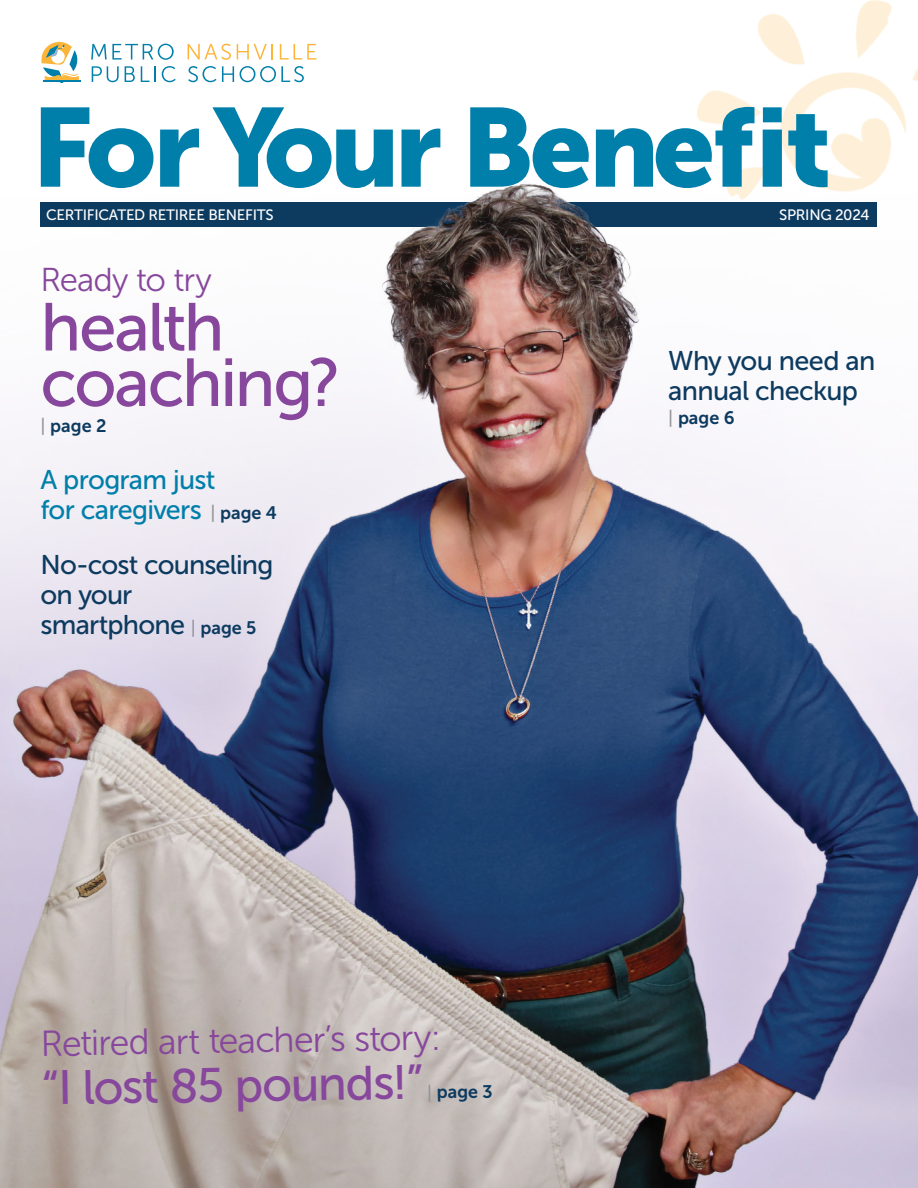
<style>
.page{position:relative;width:918px;height:1188px;background:#fff}
.page>*{position:absolute;margin:0;border:0;box-sizing:border-box;transform-origin:0 0}
.t1{font:111px "Museo Sans 900";letter-spacing:-.04em;color:#007faa}
.t2{font:67.5px/55.5px "Museo Sans 500";letter-spacing:-.035em;color:#87479c}
.t3{font:48px "Museo Sans 500";color:#87479c}
.t4{font:36px "Museo Sans 300";color:#87479c}
.t5{font:33px "Museo Sans 300";letter-spacing:-.03em;color:#87479c}
.t6{font:27px/30px "Museo Sans 500";letter-spacing:-.03em;color:#0d3a5f}
.t7{font:27px/30px "Museo Sans 500";letter-spacing:-.025em;color:#007faa}
.t8{font:18px "Museo Sans 700";color:#0d3a5f}
.t9{font:15px "Museo Sans 500";letter-spacing:-.02em;color:#fff}
.s1{font-family:"Museo Sans 500";color:#939598}
.s2{font-size:18px;color:#939598}
.s3{font-family:"Museo Sans 700";font-size:18px;color:#0d3a5f}
.s4{font-family:"Museo Sans 700";font-size:18px}
</style>
<div class="page">
<img style="left:0;top:476px;width:918px;height:712px">
<img style="left:762px;top:0;width:156px;height:192px">
<svg style="left:0;top:18px;width:762px;height:462px"></svg>
<svg style="left:91px;top:44px;width:83px;height:16px"></svg>
<svg style="left:188px;top:44px;width:43px;height:16px"></svg>
<svg style="left:237px;top:44px;width:36px;height:16px"></svg>
<svg style="left:280px;top:44px;width:36px;height:16px"></svg>
<svg style="left:92px;top:66px;width:27px;height:16px"></svg>
<svg style="left:125px;top:66px;width:10px;height:16px"></svg>
<svg style="left:141px;top:66px;width:15px;height:16px"></svg>
<svg style="left:162px;top:66px;width:14px;height:16px"></svg>
<svg style="left:188px;top:66px;width:28px;height:16px"></svg>
<svg style="left:222px;top:66px;width:12px;height:16px"></svg>
<svg style="left:240px;top:66px;width:64px;height:16px"></svg>
<svg style="left:41px;top:42px;width:39px;height:41px"></svg>
<svg style="left:40px;top:202px;width:837px;height:25px;fill:#0d3a5f"></svg>
<h1 class="t1" style="left:32px;top:85px;width:802px">For Your Benefit</h1>
<p class="t9" style="left:46px;top:206px;width:229px">CERTIFICATED RETIREE BENEFITS</p>
<p class="t9" style="left:779px;top:206px;width:92px">SPRING 2024</p>
<p class="t5" style="left:40px;top:261px;width:173px">Ready to try</p>
<h2 class="t2" style="left:40px;top:300px;width:302px">health coaching?</h2>
<p class="t8" style="left:40px;top:415px;width:67px"><span class="s1">|</span> page 2</p>
<p class="t7" style="left:40px;top:464px;width:238px">A program just<br>for caregivers <span class="s2">|</span> <span class="s3">page 4</span></p>
<p class="t6" style="left:40px;top:550px;width:235px">No-cost counseling on your smartphone <span class="s2">|</span> <span class="s4">page 5</span></p>
<h3 class="t4" style="left:40px;top:1024px;width:402px;rotate:-1deg">Retired art teacher’s story:</h3>
<h3 class="t3" style="left:41px;top:1062px;width:384px;rotate:-1deg">“I lost 85 pounds!”</h3>
<p class="t8" style="left:427px;top:1082px;width:67px;rotate:-1deg"><span class="s1">|</span> page 3</p>
<p class="t6" style="left:668px;top:346px;width:209px">Why you need an annual checkup</p>
<p class="t8" style="left:668px;top:408px;width:68px"><span class="s1">|</span> page 6</p>
</div>
